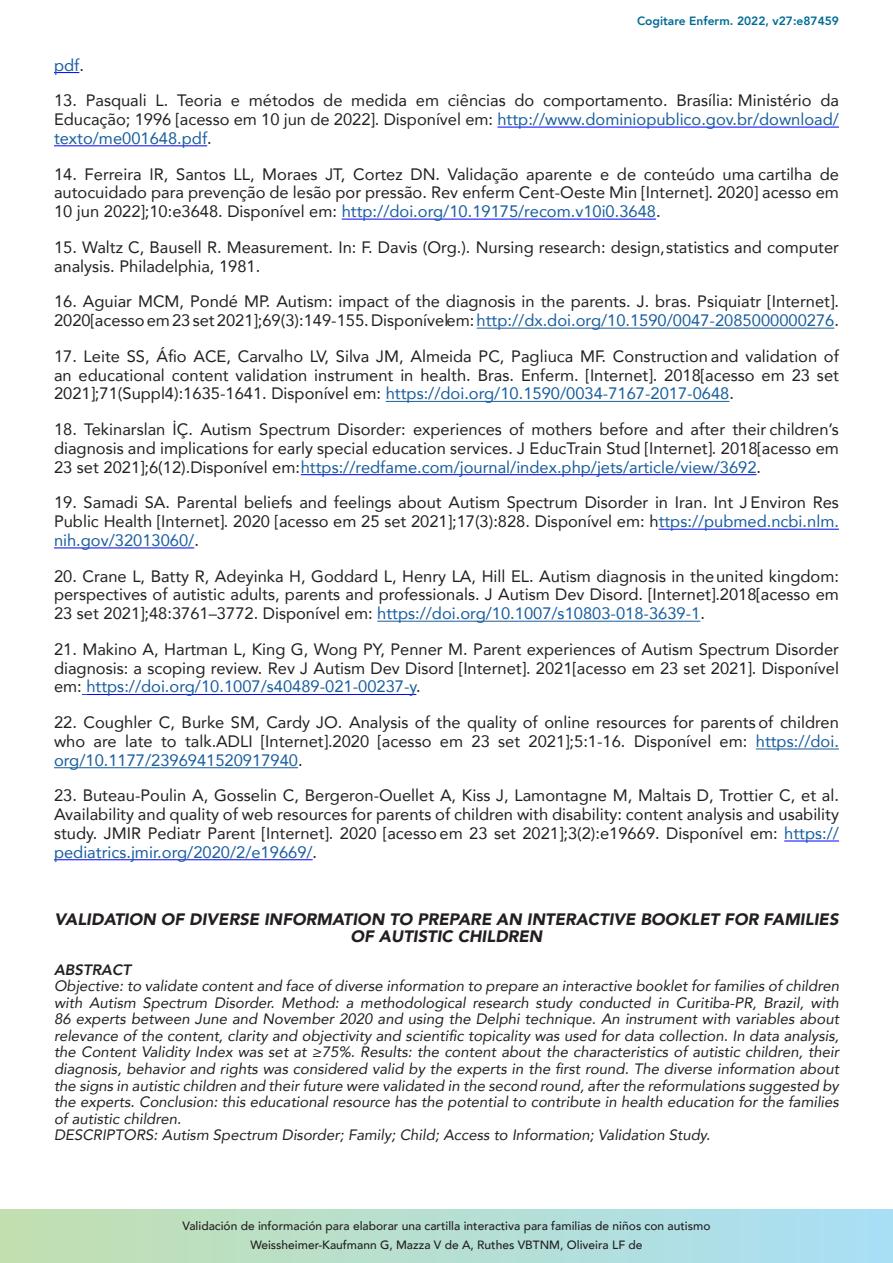
<style>
.page{position:relative;width:893px;height:1263px;background:#fff}
.page>*{position:absolute;margin:0;border:0;box-sizing:border-box;transform-origin:0 0}
.TEXTO{font:16.5px/18.8px "Avenir";color:#231f20;text-align:justify}
.t1{font:italic 900 16.5px/16.5px "Avenir";color:#231f20;text-align:center}
.TEXTO-2{font:16.5px "Avenir";color:#175d9e}
.TEXTO-3{font:italic 15px/16.5px "Avenir";color:#231f20;text-align:justify}
.TEXTO-4{font:italic 800 15px "Avenir";color:#231f20}
.t2{font:500 12px/18.6px "Avenir";color:#231f20;text-align:center}
.t3{font:800 12px "Avenir";color:#006c95}
.s1{color:#231f20}
.s2{color:#175d9e}
</style>
<div class="page">
<svg style="left:0;top:1209px;width:893px;height:54px;background:#b6dfd2"></svg>
<svg style="left:54px;top:72px;width:25px;height:1px"></svg>
<hr style="left:497px;top:127px;width:342px;height:1px;background:#00f">
<hr style="left:54px;top:145px;width:153px;height:1px;background:#00f">
<hr style="left:342px;top:219px;width:314px;height:1px;background:#00f">
<hr style="left:477px;top:328px;width:357px;height:1px;background:#175d9e">
<hr style="left:386px;top:401px;width:343px;height:1px;background:#175d9e">
<hr style="left:301px;top:474px;width:456px;height:1px;background:#00f">
<hr style="left:659px;top:529px;width:180px;height:1px;background:#00f">
<hr style="left:54px;top:547px;width:140px;height:1px;background:#00f">
<hr style="left:377px;top:621px;width:323px;height:1px;background:#175d9e">
<hr style="left:86px;top:694px;width:330px;height:1px;background:#00f">
<hr style="left:756px;top:748px;width:83px;height:1px;background:#175d9e">
<hr style="left:54px;top:767px;width:244px;height:1px;background:#175d9e">
<hr style="left:784px;top:840px;width:55px;height:1px;background:#00f">
<hr style="left:54px;top:859px;width:259px;height:1px;background:#00f">
<p class="t3" style="left:637px;top:10px;width:203px">Cogitare Enferm. 2022, v27:e87459</p>
<p class="TEXTO-2" style="left:54px;top:52px;width:31px">pdf<span class="s1">.</span></p>
<p class="TEXTO" style="left:54px;top:91px;width:786px">13. Pasquali L. Teoria e métodos de medida em ciências do comportamento. Brasília: Ministério da Educação; 1996 [acesso em 10 jun de 2022]. Disponível em: <span class="s2">http://www.dominiopublico.gov.br/download/ texto/me001648.pdf</span>.</p>
<p class="TEXTO" style="left:54px;top:164px;width:786px">14. Ferreira IR, Santos LL, Moraes JT, Cortez DN. Validação aparente e de conteúdo uma cartilha de autocuidado para prevenção de lesão por pressão. Rev enferm Cent-Oeste Min [Internet]. 2020] acesso em 10 jun 2022];10:e3648. Disponível em: <span class="s2">http://doi.org/10.19175/recom.v10i0.3648</span>.</p>
<p class="TEXTO" style="left:54px;top:237px;width:786px">15. Waltz C, Bausell R. Measurement. In: F. Davis (Org.). Nursing research: design, statistics and computer analysis. Philadelphia, 1981.</p>
<p class="TEXTO" style="left:54px;top:292px;width:786px">16. Aguiar MCM, Pondé MP. Autism: impact of the diagnosis in the parents. J. bras. Psiquiatr [Internet].<br>2020[acesso em 23 set 2021];69(3):149-155. Disponível em: <span class="s2">http://dx.doi.org/10.1590/0047-2085000000276</span>.</p>
<p class="TEXTO" style="left:54px;top:346px;width:786px">17. Leite SS, Áfio ACE, Carvalho LV, Silva JM, Almeida PC, Pagliuca MF. Construction and validation of an educational content validation instrument in health. Bras. Enferm. [Internet]. 2018[acesso em 23 set 2021];71(Suppl4):1635-1641. Disponível em: <span class="s2">https://doi.org/10.1590/0034-7167-2017-0648</span>.</p>
<p class="TEXTO" style="left:54px;top:419px;width:786px">18. Tekinarslan İÇ. Autism Spectrum Disorder: experiences of mothers before and after their children’s diagnosis and implications for early special education services. J EducTrain Stud [Internet]. 2018[acesso em 23 set 2021];6(12).Disponível em: <span class="s2">https://redfame.com/journal/index.php/jets/article/view/3692</span>.</p>
<p class="TEXTO" style="left:54px;top:493px;width:786px">19. Samadi SA. Parental beliefs and feelings about Autism Spectrum Disorder in Iran. Int J Environ Res Public Health [Internet]. 2020 [acesso em 25 set 2021];17(3):828. Disponível em: h<span class="s2">ttps://pubmed.ncbi.nlm. nih.gov/32013060/</span>.</p>
<p class="TEXTO" style="left:54px;top:566px;width:786px">20. Crane L, Batty R, Adeyinka H, Goddard L, Henry LA, Hill EL. Autism diagnosis in the united kingdom: perspectives of autistic adults, parents and professionals. J Autism Dev Disord. [Internet].2018[acesso em 23 set 2021];48:3761–3772. Disponível em: <span class="s2">https://doi.org/10.1007/s10803-018-3639-1</span>.</p>
<p class="TEXTO" style="left:54px;top:639px;width:786px">21. Makino A, Hartman L, King G, Wong PY, Penner M. Parent experiences of Autism Spectrum Disorder diagnosis: a scoping review. Rev J Autism Dev Disord [Internet]. 2021[acesso em 23 set 2021]. Disponível em: <span class="s2">https://doi.org/10.1007/s40489-021-00237-y</span>.</p>
<p class="TEXTO" style="left:54px;top:712px;width:786px">22. Coughler C, Burke SM, Cardy JO. Analysis of the quality of online resources for parents of children who are late to talk.ADLI [Internet].2020 [acesso em 23 set 2021];5:1-16. Disponível em: <span class="s2">https://doi. org/10.1177/2396941520917940</span>.</p>
<p class="TEXTO" style="left:54px;top:786px;width:786px">23. Buteau-Poulin A, Gosselin C, Bergeron-Ouellet A, Kiss J, Lamontagne M, Maltais D, Trottier C, et al.<br>Availability and quality of web resources for parents of children with disability: content analysis and usability study. JMIR Pediatr Parent [Internet]. 2020 [acesso em 23 set 2021];3(2):e19669. Disponível em: <span class="s2">https:// pediatrics.jmir.org/2020/2/e19669/</span>.</p>
<p class="t1" style="left:55px;top:911px;width:785px">VALIDATION OF DIVERSE INFORMATION TO PREPARE AN INTERACTIVE BOOKLET FOR FAMILIES<br>OF AUTISTIC CHILDREN</p>
<p class="TEXTO-4" style="left:54px;top:961px;width:78px">ABSTRACT</p>
<p class="TEXTO-3" style="left:54px;top:978px;width:786px">Objective: to validate content and face of diverse information to prepare an interactive booklet for families of children with Autism Spectrum Disorder. Method: a methodological research study conducted in Curitiba-PR, Brazil, with 86 experts between June and November 2020 and using the Delphi technique. An instrument with variables about relevance of the content, clarity and objectivity and scientific topicality was used for data collection. In data analysis, the Content Validity Index was set at ≥75%. Results: the content about the characteristics of autistic children, their diagnosis, behavior and rights was considered valid by the experts in the first round. The diverse information about the signs in autistic children and their future were validated in the second round, after the reformulations suggested by the experts. Conclusion: this educational resource has the potential to contribute in health education for the families of autistic children.</p>
<p class="TEXTO-3" style="left:54px;top:1126px;width:658px">DESCRIPTORS: Autism Spectrum Disorder; Family; Child; Access to Information; Validation Study.</p>
<p class="t2" style="left:182px;top:1216px;width:529px">Validación de información para elaborar una cartilla interactiva para familias de niños con autismo<br>Weissheimer-Kaufmann G, Mazza V de A, Ruthes VBTNM, Oliveira LF de</p>
</div>
